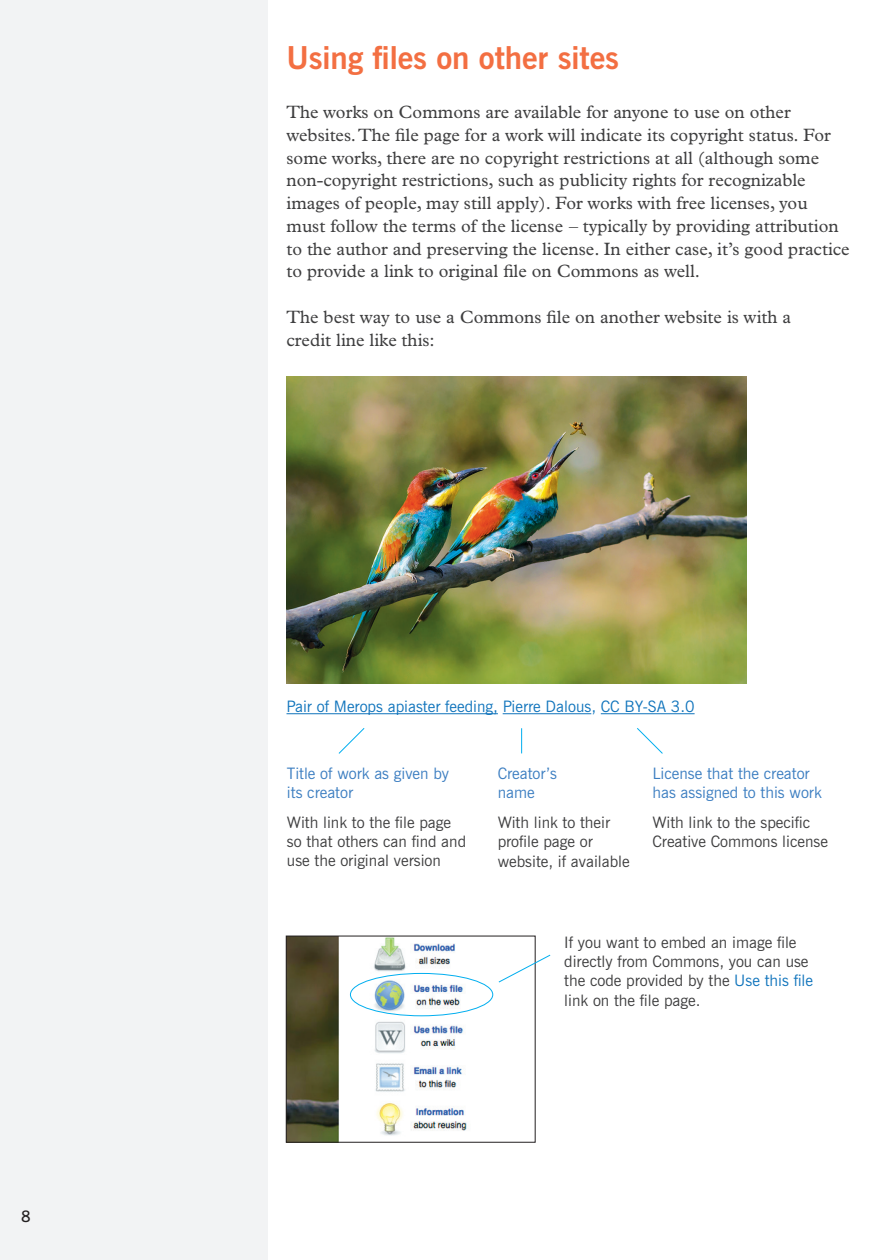
<style>
.page{position:relative;width:882px;height:1260px;background:#fff}
.page>*{position:absolute;margin:0;border:0;box-sizing:border-box;transform-origin:0 0}
.t1{font:700 31.5px "News Gothic BT";letter-spacing:-.005em;color:#f36f42}
.t2{font:17.85px/22.8px "Plantin MT Std";color:#3e3e3f}
.t3{font:15.75px/19.2px "News Gothic BT";color:#3e3e3f}
.t4{font:15.75px/19.2px "News Gothic BT";color:#3c7ec1}
.t5{font:15.75px "News Gothic BT";color:#1074bc}
.t6{font:600 15.75px "News Gothic BT";color:#231f20}
.s1{color:#1074bc}
</style>
<div class="page">
<div style="left:0;top:0;width:267px;height:1260px;background:#f2f3f4"></div>
<hr style="left:287px;top:713px;width:211px;height:1px;background:#1074bc">
<hr style="left:503px;top:713px;width:88px;height:1px;background:#1074bc">
<hr style="left:601px;top:713px;width:94px;height:1px;background:#1074bc">
<img style="left:286px;top:376px;width:461px;height:307px">
<svg style="left:338px;top:728px;width:27px;height:26px"></svg>
<svg style="left:637px;top:728px;width:26px;height:26px"></svg>
<svg style="left:521px;top:728px;width:1px;height:25px"></svg>
<img style="left:288px;top:938px;width:206px;height:202px">
<div style="left:286px;top:936px;width:249px;height:206px;border:1px solid #231f20"></div>
<svg style="left:498px;top:954px;width:53px;height:29px"></svg>
<div style="left:350px;top:973px;width:143px;height:43px;border:1px solid #00aeef;border-radius:50%"></div>
<p class="t6" style="left:21px;top:1206px;width:11px">8</p>
<h1 class="t1" style="left:287px;top:39px;width:334px">Using files on other sites</h1>
<p class="t2" style="left:287px;top:101px;width:565px">The works on Commons are available for anyone to use on other websites. The file page for a work will indicate its copyright status. For some works, there are no copyright restrictions at all (although some non-copyright restrictions, such as publicity rights for recognizable images of people, may still apply). For works with free licenses, you must follow the terms of the license – typically by providing attribution to the author and preserving the license. In either case, it’s good practice to provide a link to original file on Commons as well.</p>
<p class="t2" style="left:287px;top:306px;width:506px">The best way to use a Commons file on another website is with a credit line like this:</p>
<p class="t5" style="left:287px;top:697px;width:410px">Pair of Merops apiaster feeding, Pierre Dalous, CC BY-SA 3.0</p>
<p class="t4" style="left:287px;top:764px;width:164px">Title of work as given by its creator</p>
<p class="t3" style="left:287px;top:813px;width:181px">With link to the file page so that others can find and use the original version</p>
<p class="t4" style="left:498px;top:764px;width:61px">Creator’s name</p>
<p class="t3" style="left:498px;top:813px;width:134px">With link to their profile page or website, if available</p>
<p class="t4" style="left:652px;top:764px;width:171px">License that the creator has assigned to this work</p>
<p class="t3" style="left:652px;top:813px;width:177px">With link to the specific<br>Creative Commons license</p>
<p class="t3" style="left:564px;top:933px;width:250px">If you want to embed an image file directly from Commons, you can use the code provided by the <span class="s1">Use this file </span>link on the file page.</p>
</div>
